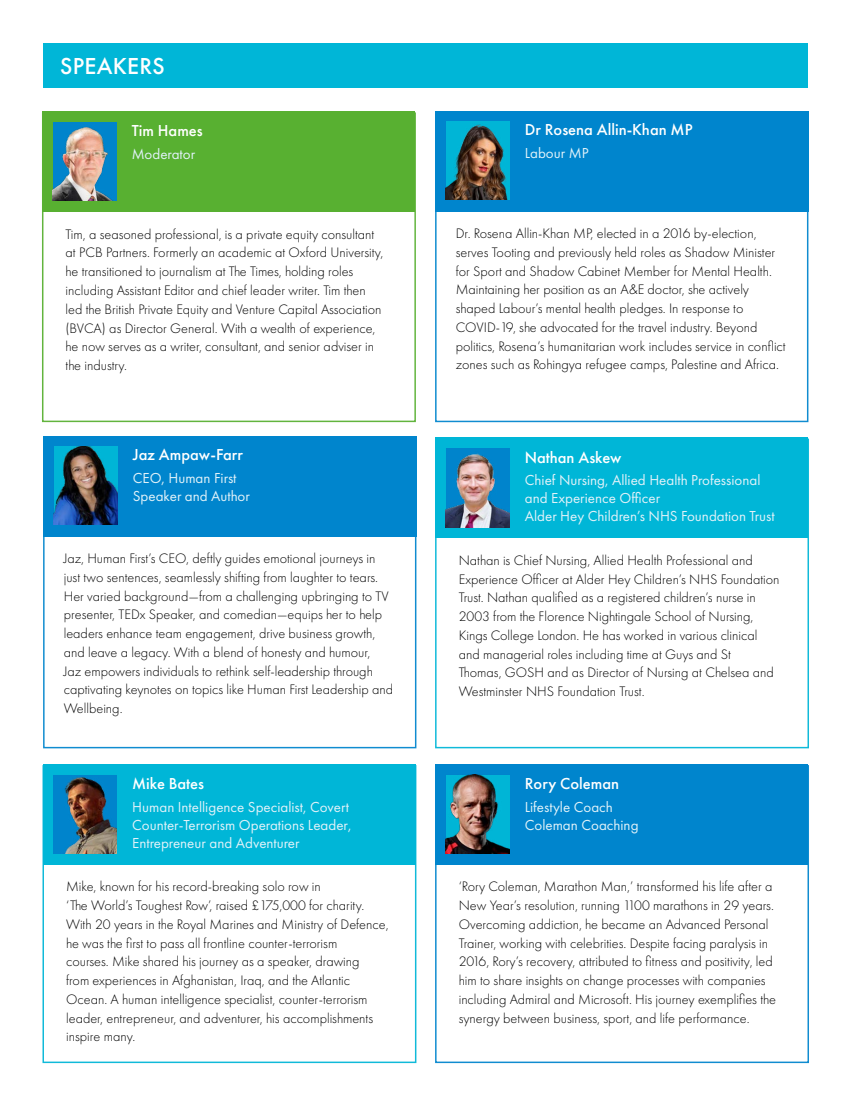
<style>
.page{position:relative;width:851px;height:1106px;background:#fff}
.page>*{position:absolute;margin:0;border:0;box-sizing:border-box;transform-origin:0 0}
.t1{font:500 24px "Futura PT";letter-spacing:.01em;color:#fff}
.t2{font:500 16.5px "Futura PT";color:#fff}
.t3{font:16.5px "Futura PT";color:#fff}
.t4{font:15px/18px "Futura PT";color:#e1f2f9}
.t5{font:300 14.25px/18.8px "Futura PT";color:#000}
</style>
<div class="page">
<div style="left:43px;top:43px;width:764px;height:44px;background:#00b6d7"></div>
<div style="left:435px;top:438px;width:372px;height:100px;background:#00b6d7"></div>
<div style="left:435px;top:438px;width:373px;height:310px;border:2px solid #00b6d7"></div>
<img style="left:445px;top:448px;width:64px;height:79px">
<div style="left:43px;top:112px;width:371px;height:100px;background:#58b031"></div>
<div style="left:42px;top:112px;width:374px;height:310px;border:2px solid #58b031"></div>
<img style="left:53px;top:122px;width:63px;height:79px">
<div style="left:43px;top:437px;width:373px;height:100px;background:#0085cd"></div>
<div style="left:43px;top:438px;width:373px;height:310px;border:2px solid #0085cd"></div>
<img style="left:54px;top:446px;width:63px;height:79px">
<div style="left:435px;top:764px;width:372px;height:100px;background:#0085cd"></div>
<div style="left:435px;top:765px;width:373px;height:298px;border:2px solid #0085cd"></div>
<img style="left:445px;top:775px;width:64px;height:78px">
<div style="left:435px;top:112px;width:373px;height:100px;background:#0085cd"></div>
<div style="left:435px;top:114px;width:373px;height:308px;border:2px solid #0085cd"></div>
<img style="left:445px;top:121px;width:64px;height:79px">
<div style="left:43px;top:764px;width:372px;height:100px;background:#00b6d7"></div>
<div style="left:42px;top:765px;width:374px;height:298px;border:2px solid #00b6d7"></div>
<img style="left:53px;top:775px;width:64px;height:78px">
<h1 class="t1" style="left:60px;top:52px;width:106px">SPEAKERS</h1>
<p class="t2" style="left:132px;top:121px;width:73px">Tim Hames</p>
<p class="t4" style="left:132px;top:145px;width:65px">Moderator</p>
<p class="t5" style="left:66px;top:225px;width:319px">Tim, a seasoned professional, is a private equity consultant at PCB Partners. Formerly an academic at Oxford University, he transitioned to journalism at The Times, holding roles including Assistant Editor and chief leader writer. Tim then led the British Private Equity and Venture Capital Association (BVCA) as Director General. With a wealth of experience, he now serves as a writer, consultant, and senior adviser in the industry.</p>
<p class="t2" style="left:133px;top:444px;width:112px">Jaz Ampaw-Farr</p>
<p class="t4" style="left:133px;top:469px;width:119px">CEO, Human First<br>Speaker and Author</p>
<p class="t5" style="left:64px;top:549px;width:331px">Jaz, Human First’s CEO, deftly guides emotional journeys in just two sentences, seamlessly shifting from laughter to tears.<br>Her varied background—from a challenging upbringing to TV presenter, TEDx Speaker, and comedian—equips her to help leaders enhance team engagement, drive business growth, and leave a legacy. With a blend of honesty and humour,<br>Jaz empowers individuals to rethink self-leadership through captivating keynotes on topics like Human First Leadership and Wellbeing.</p>
<p class="t2" style="left:132px;top:773px;width:73px">Mike Bates</p>
<p class="t4" style="left:132px;top:797px;width:221px">Human Intelligence Specialist, Covert<br>Counter-Terrorism Operations Leader,<br>Entrepreneur and Adventurer</p>
<p class="t5" style="left:66px;top:877px;width:324px">Mike, known for his record-breaking solo row in<br>‘The World’s Toughest Row’, raised £175,000 for charity.<br>With 20 years in the Royal Marines and Ministry of Defence, he was the first to pass all frontline counter-terrorism<br>courses. Mike shared his journey as a speaker, drawing<br>from experiences in Afghanistan, Iraq, and the Atlantic Ocean. A human intelligence specialist, counter-terrorism leader, entrepreneur, and adventurer, his accomplishments inspire many.</p>
<p class="t2" style="left:524px;top:119px;width:169px">Dr Rosena Allin-Khan MP</p>
<p class="t4" style="left:524px;top:144px;width:65px">Labour MP</p>
<p class="t3" style="left:524px;top:119px;width:99px">Paul Al x nder</p>
<p class="t5" style="left:455px;top:224px;width:331px">Dr. Rosena Allin-Khan MP, elected in a 2016 by-election, serves Tooting and previously held roles as Shadow Minister for Sport and Shadow Cabinet Member for Mental Health.<br>Maintaining her position as an A&amp;E doctor, she actively shaped Labour’s mental health pledges. In response to COVID-19, she advocated for the travel industry. Beyond politics, Rosena’s humanitarian work includes service in conflict zones such as Rohingya refugee camps, Palestine and Africa.</p>
<p class="t2" style="left:524px;top:447px;width:98px">Nathan Askew</p>
<p class="t4" style="left:524px;top:471px;width:251px">Chief Nursing, Allied Health Professional and Experience Officer<br>Alder Hey Children’s NHS Foundation Trust</p>
<p class="t5" style="left:458px;top:551px;width:322px">Nathan is Chief Nursing, Allied Health Professional and Experience Officer at Alder Hey Children’s NHS Foundation Trust. Nathan qualified as a registered children’s nurse in 2003 from the Florence Nightingale School of Nursing, Kings College London. He has worked in various clinical and managerial roles including time at Guys and St<br>Thomas, GOSH and as Director of Nursing at Chelsea and Westminster NHS Foundation Trust.</p>
<p class="t2" style="left:524px;top:773px;width:96px">Rory Coleman</p>
<p class="t4" style="left:524px;top:797px;width:115px">Lifestyle Coach<br>Coleman Coaching</p>
<p class="t5" style="left:458px;top:877px;width:318px">‘Rory Coleman, Marathon Man,’ transformed his life after a New Year’s resolution, running 1100 marathons in 29 years.<br>Overcoming addiction, he became an Advanced Personal Trainer, working with celebrities. Despite facing paralysis in 2016, Rory’s recovery, attributed to fitness and positivity, led him to share insights on change processes with companies including Admiral and Microsoft. His journey exemplifies the synergy between business, sport, and life performance.</p>
</div>
